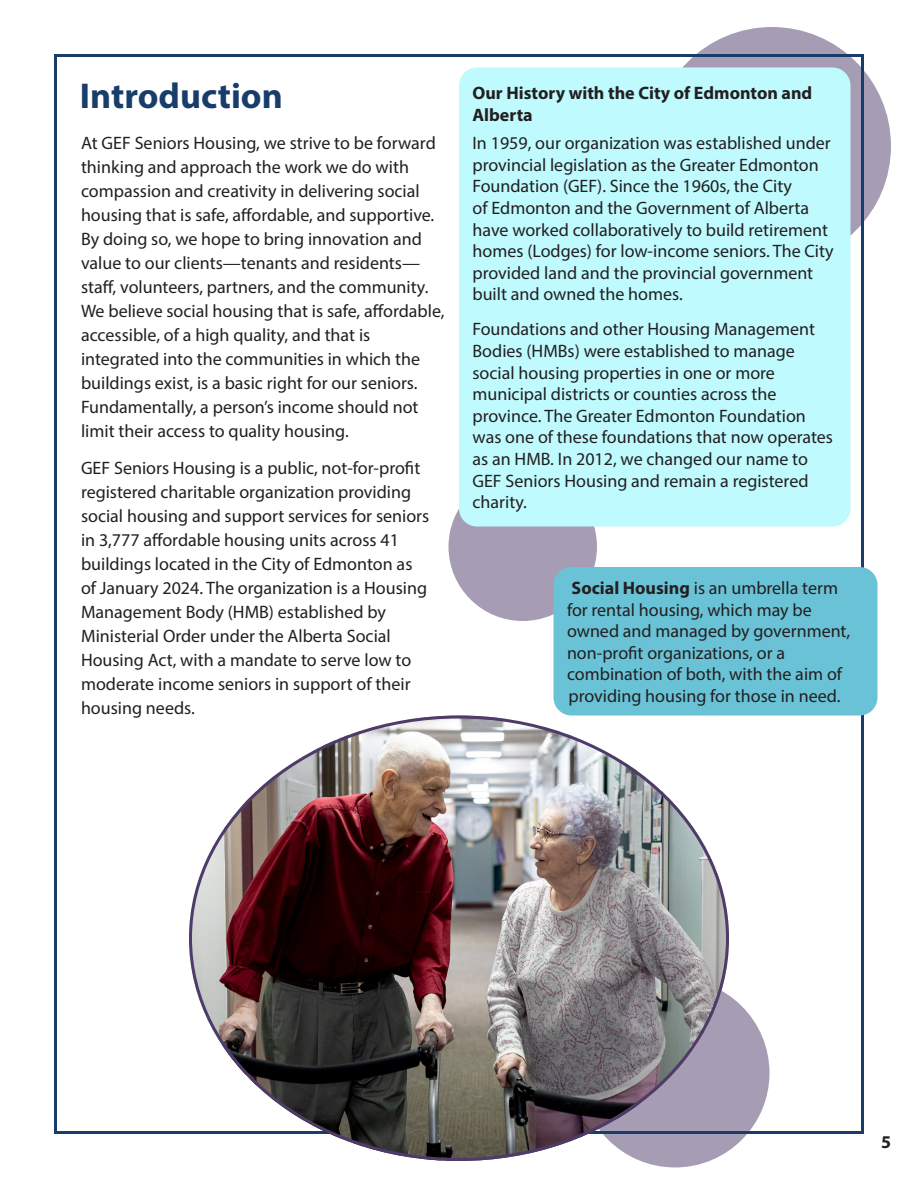
<style>
.page{position:relative;width:918px;height:1188px;background:#fff}
.page>*{position:absolute;margin:0;border:0;box-sizing:border-box;transform-origin:0 0}
.Title_4_blue{font:700 36px "Myriad Pro";color:#183d6a}
.Message_Text{font:18px/24px "Myriad Pro";color:#231f20}
.Body_Text{font:18px/21.6px "Myriad Pro";color:#231f20}
.Box_Heading{font:700 18px/21.6px "Myriad Pro";color:#231f20}
.Page_R{font:700 18px "Myriad Pro";color:#231f20}
.s1{font-weight:700}
</style>
<div class="page">
<div style="left:580px;top:978px;width:190px;height:189px;background:#a69db4;border-radius:50%"></div>
<div style="left:448px;top:472px;width:149px;height:149px;background:#a69db4;border-radius:50%"></div>
<svg style="left:653px;top:27px;width:238px;height:238px;background:#9a96ae"></svg>
<img style="left:189px;top:716px;width:540px;height:445px">
<div style="left:554px;top:567px;width:324px;height:149px;background:#6ac2d6;border-radius:18px"></div>
<div style="left:459px;top:68px;width:391px;height:458px;background:#bffafe;border-radius:18px"></div>
<p class="Title_4_blue" style="left:80px;top:72px;width:204px">Introduction</p>
<p class="Message_Text" style="left:81px;top:130px;width:365px">At GEF Seniors Housing, we strive to be forward thinking and approach the work we do with compassion and creativity in delivering social housing that is safe, affordable, and supportive.<br>By doing so, we hope to bring innovation and value to our clients—tenants and residents— staff, volunteers, partners, and the community.<br>We believe social housing that is safe, affordable, accessible, of a high quality, and that is integrated into the communities in which the buildings exist, is a basic right for our seniors.<br>Fundamentally, a person’s income should not limit their access to quality housing.</p>
<p class="Message_Text" style="left:81px;top:456px;width:350px">GEF Seniors Housing is a public, not-for-profit registered charitable organization providing social housing and support services for seniors in 3,777 affordable housing units across 41 buildings located in the City of Edmonton as of January 2024. The organization is a Housing Management Body (HMB) established by Ministerial Order under the Alberta Social Housing Act, with a mandate to serve low to moderate income seniors in support of their housing needs.</p>
<p class="Box_Heading" style="left:472px;top:82px;width:341px">Our History with the City of Edmonton and<br>Alberta</p>
<p class="Body_Text" style="left:472px;top:132px;width:363px">In 1959, our organization was established under provincial legislation as the Greater Edmonton Foundation (GEF). Since the 1960s, the City<br>of Edmonton and the Government of Alberta have worked collaboratively to build retirement homes (Lodges) for low-income seniors. The City provided land and the provincial government built and owned the homes.</p>
<p class="Body_Text" style="left:472px;top:318px;width:362px">Foundations and other Housing Management Bodies (HMBs) were established to manage social housing properties in one or more municipal districts or counties across the province. The Greater Edmonton Foundation was one of these foundations that now operates as an HMB. In 2012, we changed our name to GEF Seniors Housing and remain a registered charity.</p>
<p class="Body_Text" style="left:567px;top:577px;width:285px"><span class="s1">Social Housing</span> is an umbrella term for rental housing, which may be owned and managed by government, non-profit organizations, or a combination of both, with the aim of providing housing for those in need.</p>
<p class="Page_R" style="left:881px;top:1130px;width:11px">5</p>
</div>
